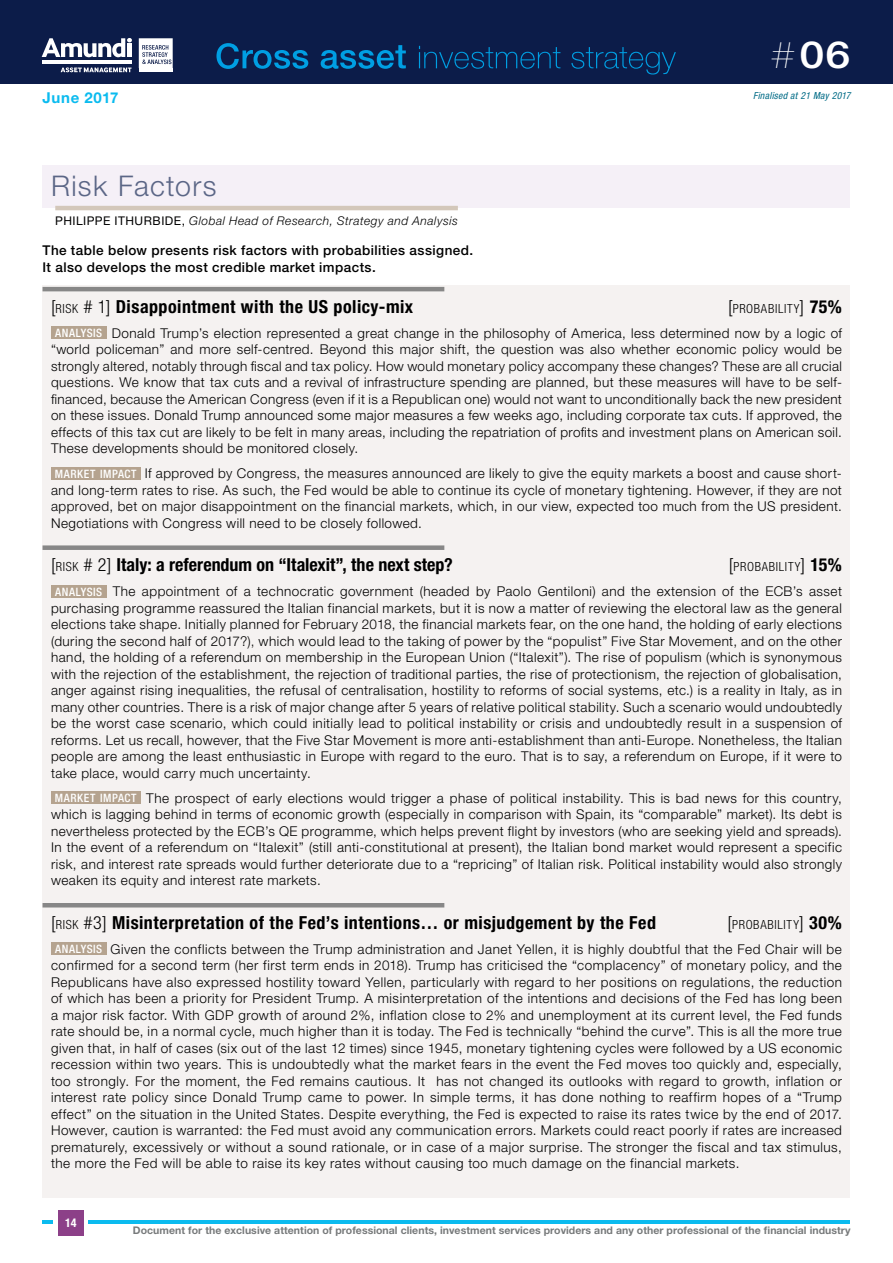
<style>
.page{position:relative;width:893px;height:1263px;background:#fff}
.page>*{position:absolute;margin:0;border:0;box-sizing:border-box;transform-origin:0 0}
.t1{font:500 37.35px "Helvetica Neue LT Std";color:#fff;scale:1.2 1}
.t2{font:300 28.5px "Helvetica Neue LT Std";letter-spacing:.045em;color:#5b6686}
.t3{font:700 condensed 18px "Helvetica Neue LT Std";letter-spacing:.03em;color:#000}
.t4{font:700 condensed 18px "Helvetica Neue LT Std";color:#000}
.t5{font:700 15px "Helvetica Neue LT Std";letter-spacing:.045em;color:#0bbbef}
.t6{font:300 13.5px/16.5px "Helvetica Neue LT Std";letter-spacing:.035em;color:#000;text-align:justify}
.t7{font:500 13.5px/16.5px "Helvetica Neue LT Std";letter-spacing:.03em;color:#000}
.t8{font:300 condensed 12.6px "Helvetica Neue LT Std";letter-spacing:.055em;color:#000}
.t9{font:italic 300 12px "Helvetica Neue LT Std";letter-spacing:.045em;color:#000}
.t10{font:700 condensed 12px "Helvetica Neue LT Std";color:#fff}
.t11{font:700 10.5px "Helvetica Neue LT Std";letter-spacing:.005em;color:#777a7b}
.t12{font:italic condensed 9.75px "Helvetica Neue LT Std";letter-spacing:.03em;color:#006b86}
.s1{font-weight:400;font-style:normal}
.s2{font-weight:200;font-size:37.8px}
.s3{font-weight:300}
.s4{font-weight:300;font-size:12.6px}
.s5{font-size:18px}
.s6{font-weight:700;font-size:18px}
.s7{font-weight:500;font-stretch:condensed;font-size:11.55px;color:#fff}
.s8{color:#151513}
</style>
<div class="page">
<hr style="left:43px;top:1220px;width:807px;height:4px;background:#0bbbef">
<div style="left:54px;top:1206px;width:34px;height:34px;background:#fff"></div>
<div style="left:58px;top:1210px;width:26px;height:25px;background:#8c4088"></div>
<div style="left:0;top:0;width:893px;height:84px;background:#0c1c49"></div>
<svg style="left:216px;top:43px;width:460px;height:32px"></svg>
<hr style="left:42px;top:61px;width:90px;height:3px;background:#fff">
<svg style="left:42px;top:38px;width:90px;height:19px"></svg>
<div style="left:127px;top:43px;width:5px;height:14px;background:#fff"></div>
<svg style="left:61px;top:67px;width:71px;height:6px"></svg>
<hr style="left:139px;top:69px;width:34px;height:3px;background:#fff">
<svg style="left:139px;top:38px;width:34px;height:30px"></svg>
<div style="left:43px;top:285px;width:807px;height:912px;background:#f5f2f1"></div>
<hr style="left:43px;top:287px;width:401px;height:4px;background:#878787">
<div style="left:43px;top:545px;width:401px;height:5px;background:#878787"></div>
<hr style="left:43px;top:903px;width:401px;height:4px;background:#878787">
<div style="left:51px;top:467px;width:89px;height:13px;background:#b5a38f"></div>
<div style="left:51px;top:585px;width:55px;height:13px;background:#b5a38f"></div>
<div style="left:51px;top:791px;width:89px;height:13px;background:#b5a38f"></div>
<div style="left:51px;top:942px;width:55px;height:13px;background:#b5a38f"></div>
<div style="left:43px;top:165px;width:807px;height:42px;background:#f5f0f7"></div>
<hr style="left:55px;top:206px;width:403px;height:4px;background:#d3c7ba">
<svg style="left:42px;top:285px;width:141px;height:157px"></svg>
<p class="t5" style="left:43px;top:89px;width:78px">June 2017</p>
<h2 class="t2" style="left:51px;top:169px;width:167px">Risk Factors</h2>
<p class="t9" style="left:55px;top:213px;width:404px"><span class="s1">PHILIPPE ITHURBIDE,</span> Global Head of Research, Strategy and Analysis</p>
<p class="t7" style="left:43px;top:242px;width:432px">The table below presents risk factors with probabilities assigned.<br>It also develops the most credible market impacts.</p>
<h1 class="t1" style="left:770px;top:33px;width:69px"><span class="s2">#</span>06</h1>
<p class="t12" style="left:753px;top:90px;width:99px">Finalised at 21 May 2017</p>
<h3 class="t3" style="left:51px;top:295px;width:364px"><span class="s3">[</span><span class="s4">RISK</span> <span class="s3"># 1]</span> Disappointment with the US policy-mix</h3>
<p class="t8" style="left:728px;top:301px;width:115px"><span class="s5">[</span>PROBABILITY<span class="s5">]</span> <span class="s6">75%</span></p>
<p class="t6" style="left:51px;top:324px;width:792px;text-indent:4px"><span class="s7">ANALYSIS</span> Donald Trump’s election represented a great change in the philosophy of America, less determined now by a logic of “world policeman” and more self-centred. Beyond this major shift, the question was also whether economic policy would be strongly altered, notably through fiscal and tax policy. How would monetary policy accompany these changes? These are all crucial questions. We know that tax cuts and a revival of infrastructure spending are planned, but these measures will have to be self&shy;financed, because the American Congress (even if it is a Republican one) would not want to unconditionally back the new president on these issues. Donald Trump announced some major measures a few weeks ago, including corporate tax cuts. If approved, the effects of this tax cut are likely to be felt in many areas, including the repatriation of profits and investment plans on American soil.<br>These developments should be monitored closely.</p>
<p class="t6" style="left:51px;top:465px;width:792px"><span class="s7">MARKET IMPACT</span> If approved by Congress, the measures announced are likely to give the equity markets a boost and cause short&shy;and long-term rates to rise. As such, the Fed would be able to continue its cycle of monetary tightening. However, if they are not approved, bet on major disappointment on the financial markets, which, in our view, expected too much from the US president.<br>Negotiations with Congress will need to be closely followed.</p>
<h3 class="t4" style="left:51px;top:554px;width:403px"><span class="s3">[</span><span class="s4">RISK</span> <span class="s3"># 2]</span> Italy: a referendum on “Italexit”, the next step?</h3>
<p class="t8" style="left:729px;top:559px;width:115px"><span class="s5">[</span>PROBABILITY<span class="s5">]</span> <span class="s6">15%</span></p>
<p class="t6" style="left:51px;top:583px;width:792px"><span class="s7">ANALYSIS</span> The appointment of a technocratic government (headed by Paolo Gentiloni) and the extension of the ECB’s asset purchasing programme reassured the Italian financial markets, but it is now a matter of reviewing the electoral law as the general elections take shape. Initially planned for February 2018, the financial markets fear, on the one hand, the holding of early elections (during the second half of 2017?)<span class="s8">,</span> which would lead to the taking of power by the “populist” Five Star Movement, and on the other hand, the holding of a referendum on membership in the European Union (“Italexit”). The rise of populism (which is synonymous with the rejection of the establishment, the rejection of traditional parties, the rise of protectionism, the rejection of globalisation, anger against rising inequalities, the refusal of centralisation, hostility to reforms of social systems, etc.) is a reality in Italy, as in many other countries. There is a risk of major change after 5 years of relative political stability. Such a scenario would undoubtedly be the worst case scenario, which could initially lead to political instability or crisis and undoubtedly result in a suspension of reforms. Let us recall, however, that the Five Star Movement is more anti-establishment than anti-Europe. Nonetheless, the Italian people are among the least enthusiastic in Europe with regard to the euro. That is to say, a referendum on Europe, if it were to take place, would carry much uncertainty.</p>
<p class="t6" style="left:51px;top:789px;width:792px"><span class="s7">MARKET IMPACT</span> The prospect of early elections would trigger a phase of political instability. This is bad news for this country, which is lagging behind in terms of economic growth (especially in comparison with Spain, its “comparable” market). Its debt is nevertheless protected by the ECB’s QE programme, which helps prevent flight by investors (who are seeking yield and spreads).<br>In the event of a referendum on “Italexit” (still anti-constitutional at present), the Italian bond market would represent a specific risk, and interest rate spreads would further deteriorate due to a “repricing” of Italian risk. Political instability would also strongly weaken its equity and interest rate markets.</p>
<h3 class="t3" style="left:51px;top:911px;width:606px"><span class="s3">[</span><span class="s4">RISK</span> <span class="s3">#3]</span> Misinterpretation of the Fed’s intentions… or misjudgement by the Fed</h3>
<p class="t8" style="left:727px;top:917px;width:116px"><span class="s5">[</span>PROBABILITY<span class="s5">]</span> <span class="s6">30%</span></p>
<p class="t6" style="left:51px;top:940px;width:792px"><span class="s7">ANALYSIS</span> Given the conflicts between the Trump administration and Janet Yellen, it is highly doubtful that the Fed Chair will be confirmed for a second term (her first term ends in 2018). Trump has criticised the “complacency” of monetary policy, and the Republicans have also expressed hostility toward Yellen, particularly with regard to her positions on regulations, the reduction of which has been a priority for President Trump. A misinterpretation of the intentions and decisions of the Fed has long been a major risk factor. With GDP growth of around 2%, inflation close to 2% and unemployment at its current level, the Fed funds rate should be, in a normal cycle, much higher than it is today. The Fed is technically “behind the curve”. This is all the more true given that, in half of cases (six out of the last 12 times) since 1945, monetary tightening cycles were followed by a US economic recession within two years. This is undoubtedly what the market fears in the event the Fed moves too quickly and, especially, too strongly. For the moment, the Fed remains cautious. It has not changed its outlooks with regard to growth, inflation or interest rate policy since Donald Trump came to power. In simple terms, it has done nothing to reaffirm hopes of a “Trump effect” on the situation in the United States. Despite everything, the Fed is expected to raise its rates twice by the end of 2017.<br>However, caution is warranted: the Fed must avoid any communication errors. Markets could react poorly if rates are increased prematurely, excessively or without a sound rationale, or in case of a major surprise. The stronger the fiscal and tax stimulus, the more the Fed will be able to raise its key rates without causing too much damage on the financial markets.</p>
<p class="t10" style="left:65px;top:1215px;width:13px">14</p>
<p class="t11" style="left:133px;top:1224px;width:719px">Document for the exclusive attention of professional clients, investment services providers and any other professional of the financial industry</p>
</div>
